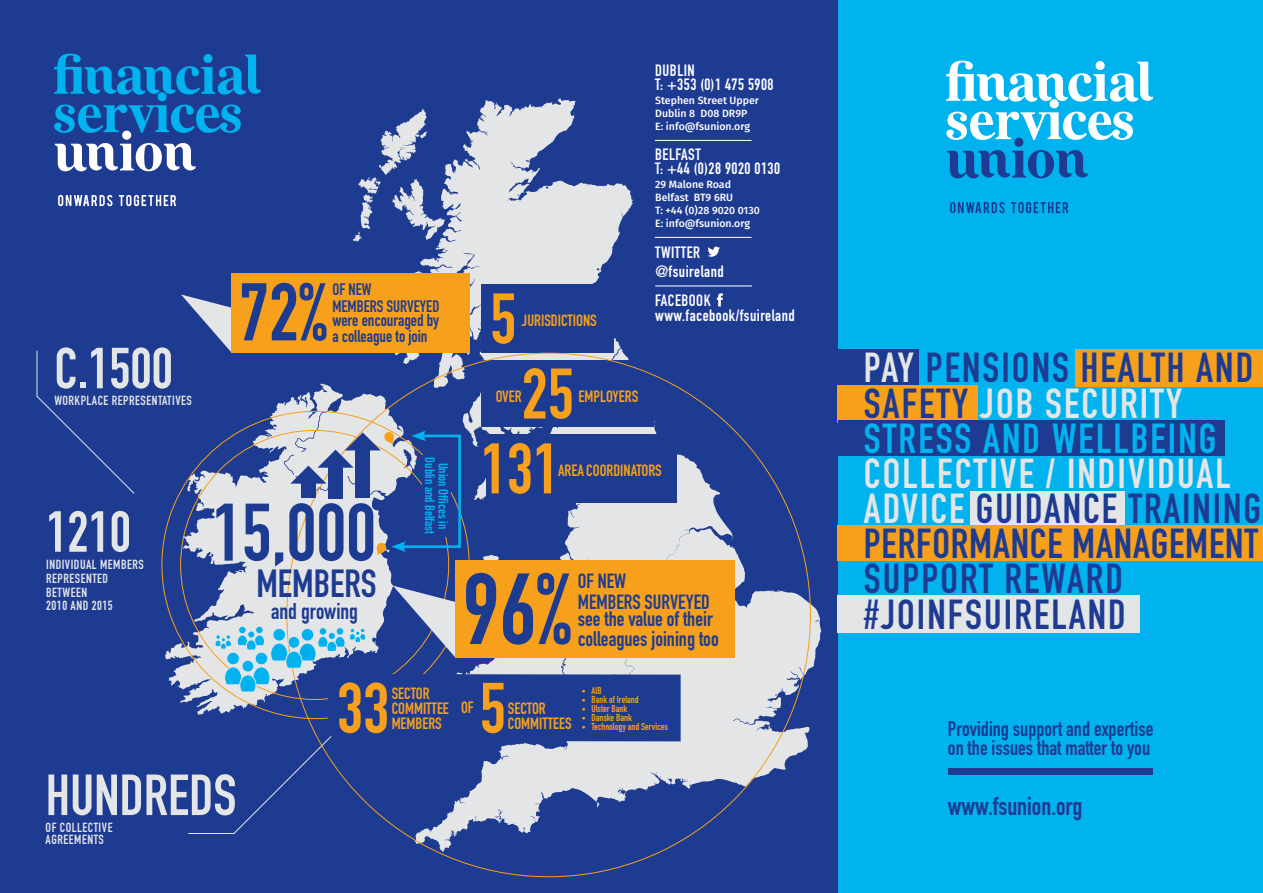
<style>
.page{position:relative;width:1263px;height:893px;background:#fff}
.page>*{position:absolute;margin:0;border:0;box-sizing:border-box;transform-origin:0 0}
.Pay_pension{font:99.15px "DIN Engschrift";color:#1e3b92}
.Pay_pension-2{font:80.25px "DIN Engschrift";color:#1e3b92}
.Pay_pension-3{font:80.1px "DIN Engschrift";color:#1e3b92}
.Pay_pension-4{font:70.2px "DIN Engschrift";color:#f6a01b}
.Pay_pension-5{font:57px "DIN Engschrift";color:#e4e5e7}
.t1{font:41.4px/35.1px "DIN Engschrift";letter-spacing:.05em;color:#1e3b92}
.Pay_pension-6{font:38.7px "DIN Engschrift";color:#1e3b92}
.Pay_pension-7{font:25.5px "DIN Engschrift";color:#1e3b92}
.Pay_pension-8{font:22.5px "DIN Engschrift";color:#1e3b92}
.Pay_pension-9{font:20.85px/19.6px "DIN Engschrift";color:#1e3b92}
.Pay_pension-10{font:20.25px/21px "DIN Engschrift";color:#1e3b92}
.Pay_pension-11{font:16.8px/15.9px "DIN Engschrift";color:#1e3b92}
.Pay_pension-12{font:16.35px/17px "DIN Engschrift";color:#1e3b92}
.Body_Copy{font:16.2px/19.5px "DIN Engschrift";letter-spacing:.03em;color:#fff}
.Pay_pension-13{font:16.05px/14.9px "DIN Engschrift";color:#f6a01b}
.Pay_pension-14{font:13.65px/13.4px "DIN Engschrift";color:#00b3ef;text-align:center}
.Pay_pension-15{font:13.05px/13.6px "DIN Engschrift";letter-spacing:.04em;color:#e4e5e7}
.Body_Copy-2{font:500 10.5px/13px "Fira Sans";color:#fff}
.Pay_pension-16{font:10.05px "DIN Engschrift";color:#f6a01b}
.s1{font-size:7.8px}
.s2{color:#e4e5e7}
.s3{color:#00b3ef}
</style>
<div class="page">
<div style="left:838px;top:0;width:425px;height:893px;background:#00b3ef"></div>
<div style="left:1050px;top:99px;width:9px;height:9px;background:#fff;border-radius:50%"></div>
<svg style="left:946px;top:111px;width:187px;height:31px"></svg>
<svg style="left:946px;top:61px;width:207px;height:41px"></svg>
<div style="left:1014px;top:138px;width:9px;height:9px;background:#1e3b92;border-radius:50%"></div>
<svg style="left:947px;top:150px;width:141px;height:28px"></svg>
<svg style="left:950px;top:202px;width:55px;height:11px"></svg>
<svg style="left:1011px;top:202px;width:57px;height:11px"></svg>
<div style="left:0;top:0;width:838px;height:893px;background:#1e3b92"></div>
<div style="left:157px;top:92px;width:10px;height:9px;background:#00b3ef;border-radius:50%"></div>
<svg style="left:54px;top:104px;width:187px;height:31px"></svg>
<svg style="left:54px;top:54px;width:207px;height:41px"></svg>
<div style="left:122px;top:131px;width:9px;height:9px;background:#fff;border-radius:50%"></div>
<svg style="left:55px;top:143px;width:140px;height:28px"></svg>
<svg style="left:58px;top:195px;width:55px;height:11px"></svg>
<svg style="left:119px;top:195px;width:57px;height:11px"></svg>
<svg style="left:415px;top:528px;width:406px;height:324px"></svg>
<svg style="left:654px;top:374px;width:79px;height:338px"></svg>
<svg style="left:353px;top:99px;width:280px;height:295px"></svg>
<svg style="left:165px;top:384px;width:228px;height:331px"></svg>
<svg style="left:202px;top:481px;width:7px;height:6px"></svg>
<svg style="left:181px;top:294px;width:50px;height:58px"></svg>
<div style="left:231px;top:273px;width:238px;height:80px;background:#f6a01b"></div>
<svg style="left:37px;top:395px;width:98px;height:99px"></svg>
<hr style="left:36px;top:351px;width:1px;height:46px;background:#e4e5e7">
<div style="left:481px;top:360px;width:173px;height:66px;background:#1e3b92"></div>
<div style="left:481px;top:284px;width:132px;height:69px;background:#1e3b92"></div>
<div style="left:455px;top:560px;width:279px;height:98px;background:#f6a01b"></div>
<hr style="left:188px;top:833px;width:46px;height:1px;background:#e4e5e7">
<svg style="left:215px;top:394px;width:466px;height:441px"></svg>
<hr style="left:655px;top:140px;width:96px;height:1px;background:#fff">
<hr style="left:655px;top:237px;width:96px;height:1px;background:#fff">
<svg style="left:707px;top:247px;width:13px;height:10px"></svg>
<hr style="left:655px;top:286px;width:97px;height:1px;background:#fff">
<svg style="left:717px;top:293px;width:6px;height:13px"></svg>
<div style="left:948px;top:769px;width:204px;height:6px;background:#1e3b92"></div>
<div style="left:838px;top:349px;width:81px;height:37px;background:#1e3b92"></div>
<div style="left:1075px;top:349px;width:188px;height:37px;background:#f6a01b"></div>
<div style="left:838px;top:385px;width:140px;height:38px;background:#f6a01b"></div>
<div style="left:971px;top:491px;width:154px;height:36px;background:#e4e5e7"></div>
<div style="left:838px;top:420px;width:387px;height:36px;background:#1e3b92"></div>
<div style="left:838px;top:526px;width:425px;height:35px;background:#f6a01b"></div>
<div style="left:838px;top:595px;width:302px;height:37px;background:#e4e5e7"></div>
<p class="Pay_pension-5" style="left:54px;top:335px;width:120px">C.1500</p>
<p class="Pay_pension-15" style="left:54px;top:393px;width:139px">WORKPLACE REPRESENTATIVES</p>
<p class="Pay_pension-5" style="left:46px;top:498px;width:86px">1210</p>
<p class="Pay_pension-15" style="left:46px;top:558px;width:99px">INDIVIDUAL MEMBERS<br>REPRESENTED<br>BETWEEN<br>2010 AND 2015</p>
<p class="Pay_pension-2" style="left:239px;top:265px;width:90px">72%</p>
<p class="Pay_pension-12" style="left:332px;top:280px;width:108px">OF NEW<br>MEMBERS SURVEYED</p>
<p class="Pay_pension-11" style="left:332px;top:312px;width:108px">were encouraged by a colleague to join</p>
<p class="Pay_pension-4" style="left:490px;top:278px;width:28px">5</p>
<p class="Pay_pension-13" style="left:522px;top:313px;width:76px">JURISDICTIONS</p>
<p class="Pay_pension-4" style="left:522px;top:353px;width:54px">25</p>
<p class="Pay_pension-13" style="left:496px;top:389px;width:27px">OVER</p>
<p class="Pay_pension-13" style="left:579px;top:389px;width:61px">EMPLOYERS</p>
<p class="Body_Copy" style="left:655px;top:60px;width:41px">DUBLIN</p>
<p class="Body_Copy" style="left:655px;top:75px;width:120px">T: +353 (0)1 475 5908</p>
<p class="Body_Copy-2" style="left:655px;top:94px;width:105px">Stephen Street Upper<br>Dublin 8 D08 DR9P<br>E: info@fsunion.org</p>
<p class="Body_Copy" style="left:655px;top:144px;width:47px">BELFAST</p>
<p class="Body_Copy" style="left:655px;top:159px;width:126px">T: +44 (0)28 9020 0130</p>
<p class="Body_Copy-2" style="left:655px;top:178px;width:106px">29 Malone Road<br>Belfast BT9 6RU<br>T: +44 (0)28 9020 0130<br>E: info@fsunion.org</p>
<p class="Body_Copy" style="left:655px;top:242px;width:70px">TWITTER @fsuireland</p>
<p class="Body_Copy" style="left:655px;top:290px;width:57px">FACEBOOK</p>
<p class="Body_Copy" style="left:655px;top:305px;width:141px">www.facebook/fsuireland</p>
<p class="Pay_pension-3" style="left:212px;top:486px;width:165px">15,000</p>
<p class="Pay_pension-6" style="left:256px;top:561px;width:122px">MEMBERS</p>
<p class="Pay_pension-8" style="left:271px;top:598px;width:88px">and growing</p>
<p class="Pay_pension-4" style="left:481px;top:428px;width:80px">131</p>
<p class="Pay_pension-14" style="left:450px;top:457px;width:78px;rotate:90deg">Union Offices in<br>Dublin and Belfast</p>
<p class="Pay_pension-13" style="left:558px;top:463px;width:105px">AREA COORDINATORS</p>
<p class="Pay_pension" style="left:463px;top:551px;width:110px">96%</p>
<p class="Pay_pension-10" style="left:578px;top:570px;width:133px">OF NEW<br>MEMBERS SURVEYED</p>
<p class="Pay_pension-9" style="left:578px;top:609px;width:142px">see the value of their colleagues joining too</p>
<p class="Pay_pension-4" style="left:337px;top:667px;width:54px">33</p>
<p class="Pay_pension-13" style="left:392px;top:686px;width:59px">SECTOR<br>COMMITTEE</p>
<p class="Pay_pension-13" style="left:392px;top:716px;width:52px">MEMBERS</p>
<p class="Pay_pension-13" style="left:461px;top:700px;width:14px">OF</p>
<p class="Pay_pension-4" style="left:480px;top:667px;width:28px">5</p>
<p class="Pay_pension-13" style="left:508px;top:701px;width:39px">SECTOR</p>
<p class="Pay_pension-13" style="left:508px;top:716px;width:65px">COMMITTEES</p>
<p class="Pay_pension-16" style="left:582px;top:684px;width:21px"><span class="s1">•</span> AIB</p>
<p class="Pay_pension-16" style="left:582px;top:693px;width:58px"><span class="s1">•</span> Bank of Ireland</p>
<p class="Pay_pension-16" style="left:582px;top:703px;width:47px"><span class="s1">•</span> Ulster Bank</p>
<p class="Pay_pension-16" style="left:582px;top:712px;width:51px"><span class="s1">•</span> Danske Bank</p>
<p class="Pay_pension-16" style="left:582px;top:721px;width:88px"><span class="s1">•</span> Technology and Services</p>
<p class="Pay_pension-5" style="left:46px;top:762px;width:192px">HUNDREDS</p>
<p class="Pay_pension-15" style="left:46px;top:821px;width:68px;line-height:12px">OF COLLECTIVE<br>AGREEMENTS</p>
<p class="t1" style="left:864px;top:350px;width:398px"><span class="s2">PAY</span> PENSIONS HEALTH AND<br>SAFETY <span class="s2">JOB SECURITY<br></span><span class="s3">STRESS AND WELLBEING<br></span><span class="s2">COLLECTIVE / INDIVIDUAL<br>ADVICE</span> GUIDANCE TRAINING<br>PERFORMANCE MANAGEMENT<br>SUPPORT REWARD #JOINFSUIRELAND</p>
<p class="Pay_pension-9" style="left:948px;top:718px;width:207px">Providing support and expertise on the issues that matter to you</p>
<p class="Pay_pension-7" style="left:948px;top:791px;width:136px">www.fsunion.org</p>
</div>
